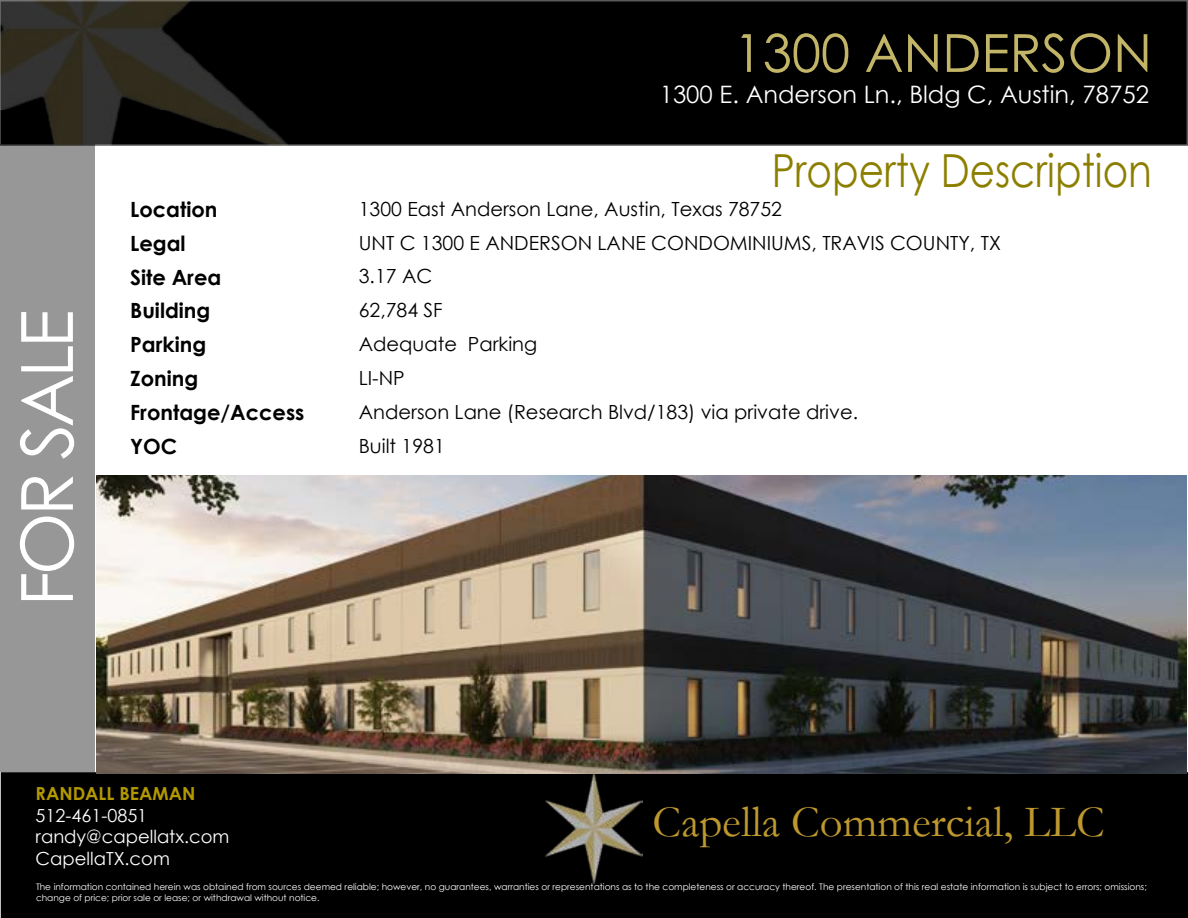
<style>
.page{position:relative;width:1188px;height:918px;background:#fff}
.page>*{position:absolute;margin:0;border:0;box-sizing:border-box;transform-origin:0 0}
.t1{font:72px "Century Gothic";letter-spacing:-.05em;color:#fff}
.t2{font:52.5px "Century Gothic";color:#c2b568}
.t3{font:45.6px "Century Gothic";color:#8c7f00;scale:.85 1}
.t4{font:45px "Garamond";color:#bd982e}
.t5{font:24px "Century Gothic";color:#fff}
.t6{font:700 21px "Century Gothic";color:#000}
.t7{font:19.5px "Century Gothic";color:#000}
.t8{font:18px/21.6px "Century Gothic";color:#fff}
.t9{font:700 18px "Century Gothic";color:#b39900}
.t10{font:9px/10.8px "Century Gothic";color:#fff}
</style>
<div class="page">
<div style="left:2px;top:773px;width:1185px;height:144px;background:#000"></div>
<div style="left:1px;top:772px;width:1187px;height:146px;border:2px solid #000"></div>
<img style="left:546px;top:774px;width:96px;height:110px">
<div style="left:0;top:1px;width:1187px;height:144px;background:#000"></div>
<div style="left:0;top:0;width:1188px;height:146px;border:2px solid #58595b"></div>
<img style="left:0;top:0;width:306px;height:145px">
<div style="left:0;top:144px;width:94px;height:628px;background:#979797"></div>
<img style="left:96px;top:475px;width:1090px;height:299px">
<h2 class="t2" style="left:734px;top:16px;width:420px">1300 ANDERSON</h2>
<h3 class="t5" style="left:660px;top:78px;width:491px">1300 E. Anderson Ln., Bldg C, Austin, 78752</h3>
<h1 class="t1" style="left:-3px;top:606px;width:298px;rotate:-90deg">FOR SALE</h1>
<h3 class="t3" style="left:772px;top:138px;width:449px">Property Description</h3>
<h3 class="t6" style="left:130px;top:193px;width:89px">Location</h3>
<h3 class="t7" style="left:359px;top:195px;width:425px">1300 East Anderson Lane, Austin, Texas 78752</h3>
<h3 class="t6" style="left:130px;top:227px;width:57px">Legal</h3>
<h3 class="t7" style="left:359px;top:229px;width:644px">UNT C 1300 E ANDERSON LANE CONDOMINIUMS, TRAVIS COUNTY, TX</h3>
<h3 class="t6" style="left:130px;top:261px;width:93px">Site Area</h3>
<h3 class="t7" style="left:359px;top:263px;width:75px">3.17 AC</h3>
<h3 class="t6" style="left:130px;top:295px;width:82px">Building</h3>
<h3 class="t7" style="left:359px;top:297px;width:85px">62,784 SF</h3>
<h3 class="t6" style="left:130px;top:329px;width:78px">Parking</h3>
<h3 class="t7" style="left:359px;top:331px;width:180px">Adequate Parking</h3>
<h3 class="t6" style="left:130px;top:363px;width:70px">Zoning</h3>
<h3 class="t7" style="left:359px;top:364px;width:47px">LI-NP</h3>
<h3 class="t6" style="left:130px;top:397px;width:176px">Frontage/Access</h3>
<h3 class="t7" style="left:359px;top:398px;width:501px">Anderson Lane (Research Blvd/183) via private drive.</h3>
<h3 class="t6" style="left:130px;top:430px;width:49px">YOC</h3>
<h3 class="t7" style="left:359px;top:432px;width:88px">Built 1981</h3>
<h3 class="t9" style="left:36px;top:780px;width:161px">RANDALL BEAMAN</h3>
<h3 class="t8" style="left:36px;top:804px;width:195px">512-461-0851 randy@capellatx.com<br>CapellaTX.com</h3>
<p class="t10" style="left:36px;top:881px;width:1112px">The information contained herein was obtained from sources deemed reliable; however, no guarantees, warranties or representations as to the completeness or accuracy thereof. The presentation of this real estate information is subject to errors; omissions; change of price; prior sale or lease; or withdrawal without notice.</p>
<h3 class="t4" style="left:652px;top:791px;width:454px">Capella Commercial, LLC</h3>
</div>
